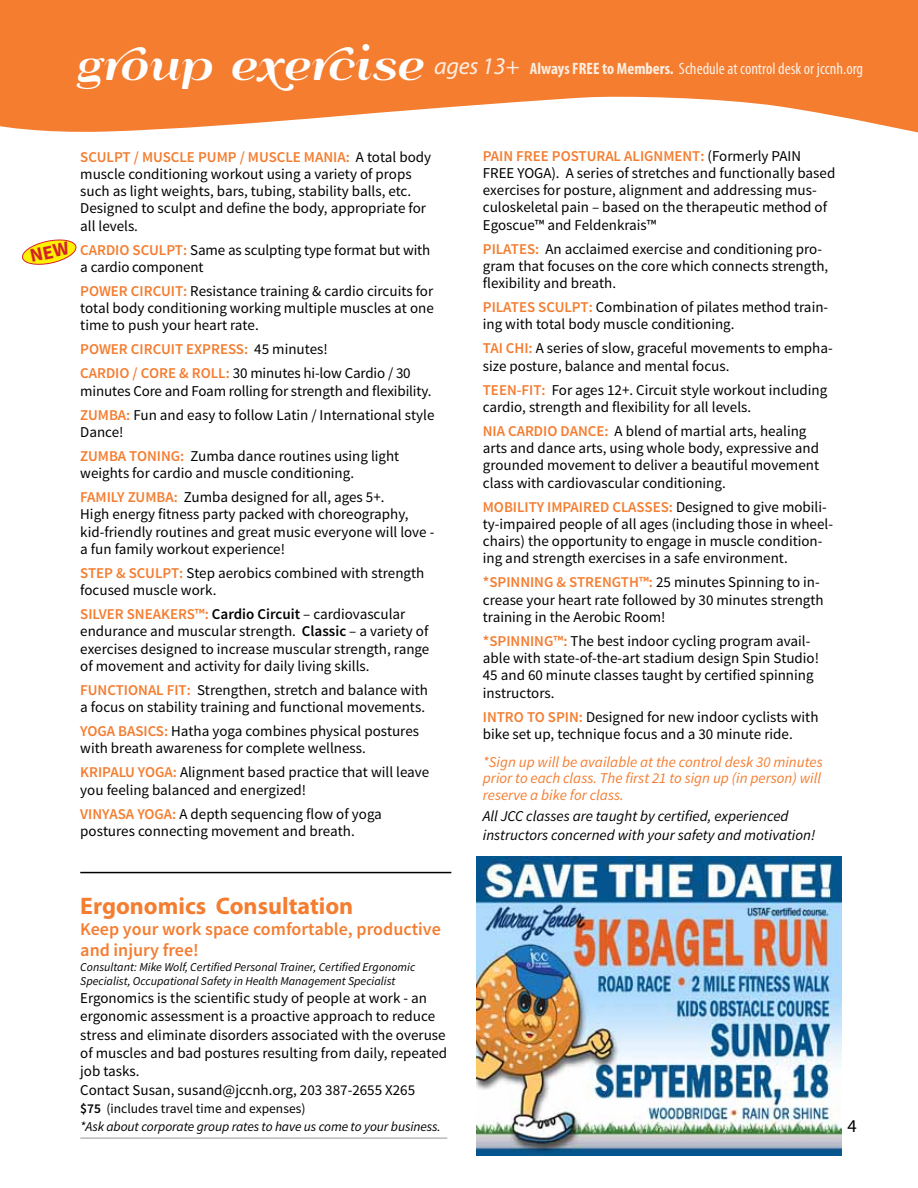
<style>
.page{position:relative;width:918px;height:1188px;background:#fff}
.page>*{position:absolute;margin:0;border:0;box-sizing:border-box;transform-origin:0 0}
.t1{font:700 24px "Myriad Pro";color:#f47d30}
.t2{font:600 18px/21px "Source Sans Pro";color:#f47d30}
.t3{font:18px "Myriad Pro";color:#000}
.t4{font:condensed 16.5px "Myriad Pro";color:#ffeee2}
.t5{font:15px/17.2px "Source Sans Pro";color:#000}
.t6{font:italic 15px/16.5px "Source Sans Pro";color:#f47d30;text-align:justify}
.t7{font:italic 15px/18.8px "Source Sans Pro";color:#000}
.t8{font:600 15px/24px "Source Sans Pro";color:#f47d30}
.t9{font:italic 13.5px/18.3px "Source Sans Pro";letter-spacing:-.01em;color:#000}
.t10{font:italic 12px/13.5px "Source Sans Pro";color:#000}
.s1{font-family:"Qumpellka No 12";font-stretch:normal;font-size:45px;color:#fff}
.s2{font-style:italic;font-stretch:normal;font-size:24px}
.s3{font-weight:700}
.s4{font-weight:600;color:#f47d30}
.s5{font-weight:400;color:#000}
.s6{font-weight:600}
.s7{font-weight:600;font-style:normal}
.s8{font-style:normal}
</style>
<div class="page">
<svg style="left:1px;top:0;width:917px;height:133px;background:#f58f4d"></svg>
<svg style="left:0;top:0;width:1px;height:127px"></svg>
<hr style="left:80px;top:872px;width:371px;height:1px;background:#000">
<hr style="left:80px;top:1138px;width:367px;height:1px;background:#939598">
<img style="left:477px;top:857px;width:364px;height:299px">
<svg style="left:22px;top:239px;width:55px;height:26px"></svg>
<p class="t4" style="left:75px;top:58px;width:790px"><span class="s1">group exercise</span> <span class="s2">ages 13+</span> <span class="s3">Always FREE to Members.</span> Schedule at control desk or jccnh.org</p>
<p class="t5" style="left:80px;top:148px;width:352px"><span class="s4">SCULPT / MUSCLE PUMP / MUSCLE MANIA:</span> A total body muscle conditioning workout using a variety of props such as light weights, bars, tubing, stability balls, etc.<br>Designed to sculpt and define the body, appropriate for all levels.</p>
<p class="t5" style="left:80px;top:241px;width:352px"><span class="s4">CARDIO SCULPT:</span> Same as sculpting type format but with a cardio component</p>
<p class="t5" style="left:80px;top:282px;width:355px;text-align:justify"><span class="s4">POWER CIRCUIT:</span> Resistance training &amp; cardio circuits for total body conditioning working multiple muscles at one time to push your heart rate.</p>
<p class="t8" style="left:80px;top:338px;width:332px">POWER CIRCUIT EXPRESS: <span class="s5">45 minutes!<br></span>CARDIO / CORE &amp; ROLL: <span class="s5">30 minutes hi-low Cardio / 30</span></p>
<p class="t5" style="left:80px;top:379px;width:356px;line-height:24px">minutes Core and Foam rolling for strength and flexibility.<br><span class="s4">ZUMBA:</span> Fun and easy to follow Latin / International style</p>
<p class="t5" style="left:80px;top:420px;width:321px;line-height:24px">Dance!<br><span class="s4">ZUMBA TONING:</span> Zumba dance routines using light</p>
<p class="t5" style="left:80px;top:461px;width:306px;line-height:24px">weights for cardio and muscle conditioning.<br><span class="s4">FAMILY ZUMBA:</span> Zumba designed for all, ages 5+.</p>
<p class="t5" style="left:80px;top:506px;width:356px">High energy fitness party packed with choreography, kid-friendly routines and great music everyone will love - a fun family workout experience!</p>
<p class="t5" style="left:80px;top:564px;width:346px"><span class="s4">STEP &amp; SCULPT:</span> Step aerobics combined with strength focused muscle work.</p>
<p class="t5" style="left:80px;top:606px;width:351px"><span class="s4">SILVER SNEAKERS™:</span> <span class="s6">Cardio Circuit</span> – cardiovascular endurance and muscular strength. <span class="s6">Classic</span> – a variety of exercises designed to increase muscular strength, range of movement and activity for daily living skills.</p>
<p class="t5" style="left:80px;top:681px;width:349px"><span class="s4">FUNCTIONAL FIT:</span> Strengthen, stretch and balance with a focus on stability training and functional movements.</p>
<p class="t5" style="left:80px;top:723px;width:340px"><span class="s4">YOGA BASICS:</span> Hatha yoga combines physical postures with breath awareness for complete wellness.</p>
<p class="t5" style="left:80px;top:764px;width:351px"><span class="s4">KRIPALU YOGA:</span> Alignment based practice that will leave you feeling balanced and energized!</p>
<p class="t5" style="left:80px;top:805px;width:303px"><span class="s4">VINYASA YOGA:</span> A depth sequencing flow of yoga postures connecting movement and breath.</p>
<h1 class="t1" style="left:80px;top:891px;width:275px">Ergonomics Consultation</h1>
<p class="t2" style="left:80px;top:919px;width:362px">Keep your work space comfortable, productive and injury free!</p>
<p class="t10" style="left:80px;top:961px;width:337px">Consultant: Mike Wolf, Certified Personal Trainer, Certified Ergonomic<br>Specialist, Occupational Safety in Health Management Specialist</p>
<p class="t5" style="left:80px;top:989px;width:368px;line-height:18.3px">Ergonomics is the scientific study of people at work - an ergonomic assessment is a proactive approach to reduce stress and eliminate disorders associated with the overuse of muscles and bad postures resulting from daily, repeated job tasks.<br>Contact Susan, susand@jccnh.org, 203 387-2655 X265</p>
<p class="t9" style="left:80px;top:1099px;width:362px"><span class="s7">$75</span> <span class="s8">(includes travel time and expenses)<br></span>*Ask about corporate group rates to have us come to your business.</p>
<p class="t5" style="left:483px;top:147px;width:354px"><span class="s4">PAIN FREE POSTURAL ALIGNMENT:</span> (Formerly PAIN FREE YOGA). A series of stretches and functionally based exercises for posture, alignment and addressing mus&shy;culoskeletal pain – based on the therapeutic method of Egoscue™ and Feldenkrais™</p>
<p class="t5" style="left:483px;top:240px;width:347px"><span class="s4">PILATES:</span> An acclaimed exercise and conditioning pro&shy;gram that focuses on the core which connects strength, flexibility and breath.</p>
<p class="t5" style="left:483px;top:299px;width:347px"><span class="s4">PILATES SCULPT:</span> Combination of pilates method train&shy;ing with total body muscle conditioning.</p>
<p class="t5" style="left:483px;top:340px;width:351px"><span class="s4">TAI CHI:</span> A series of slow, graceful movements to empha&shy;size posture, balance and mental focus.</p>
<p class="t5" style="left:483px;top:381px;width:346px"><span class="s4">TEEN-FIT:</span> For ages 12+. Circuit style workout including cardio, strength and flexibility for all levels.</p>
<p class="t5" style="left:483px;top:423px;width:338px"><span class="s4">NIA CARDIO DANCE:</span> A blend of martial arts, healing arts and dance arts, using whole body, expressive and grounded movement to deliver a beautiful movement class with cardiovascular conditioning.</p>
<p class="t5" style="left:483px;top:498px;width:352px"><span class="s4">MOBILITY IMPAIRED CLASSES:</span> Designed to give mobili&shy;ty-impaired people of all ages (including those in wheel&shy;chairs) the opportunity to engage in muscle condition&shy;ing and strength exercises in a safe environment.</p>
<p class="t5" style="left:483px;top:574px;width:342px"><span class="s4">*SPINNING &amp; STRENGTH™:</span> 25 minutes Spinning to in&shy;crease your heart rate followed by 30 minutes strength training in the Aerobic Room!</p>
<p class="t5" style="left:483px;top:633px;width:338px"><span class="s4">*SPINNING™:</span> The best indoor cycling program avail&shy;able with state-of-the-art stadium design Spin Studio!<br>45 and 60 minute classes taught by certified spinning instructors.</p>
<p class="t5" style="left:483px;top:708px;width:337px"><span class="s4">INTRO TO SPIN:</span> Designed for new indoor cyclists with bike set up, technique focus and a 30 minute ride.</p>
<p class="t6" style="left:483px;top:753px;width:341px">*Sign up will be available at the control desk 30 minutes prior to each class. The first 21 to sign up (in person) will reserve a bike for class.</p>
<p class="t7" style="left:483px;top:807px;width:334px">All JCC classes are taught by certified, experienced instructors concerned with your safety and motivation!</p>
<p class="t3" style="left:847px;top:1115px;width:11px">4</p>
</div>
